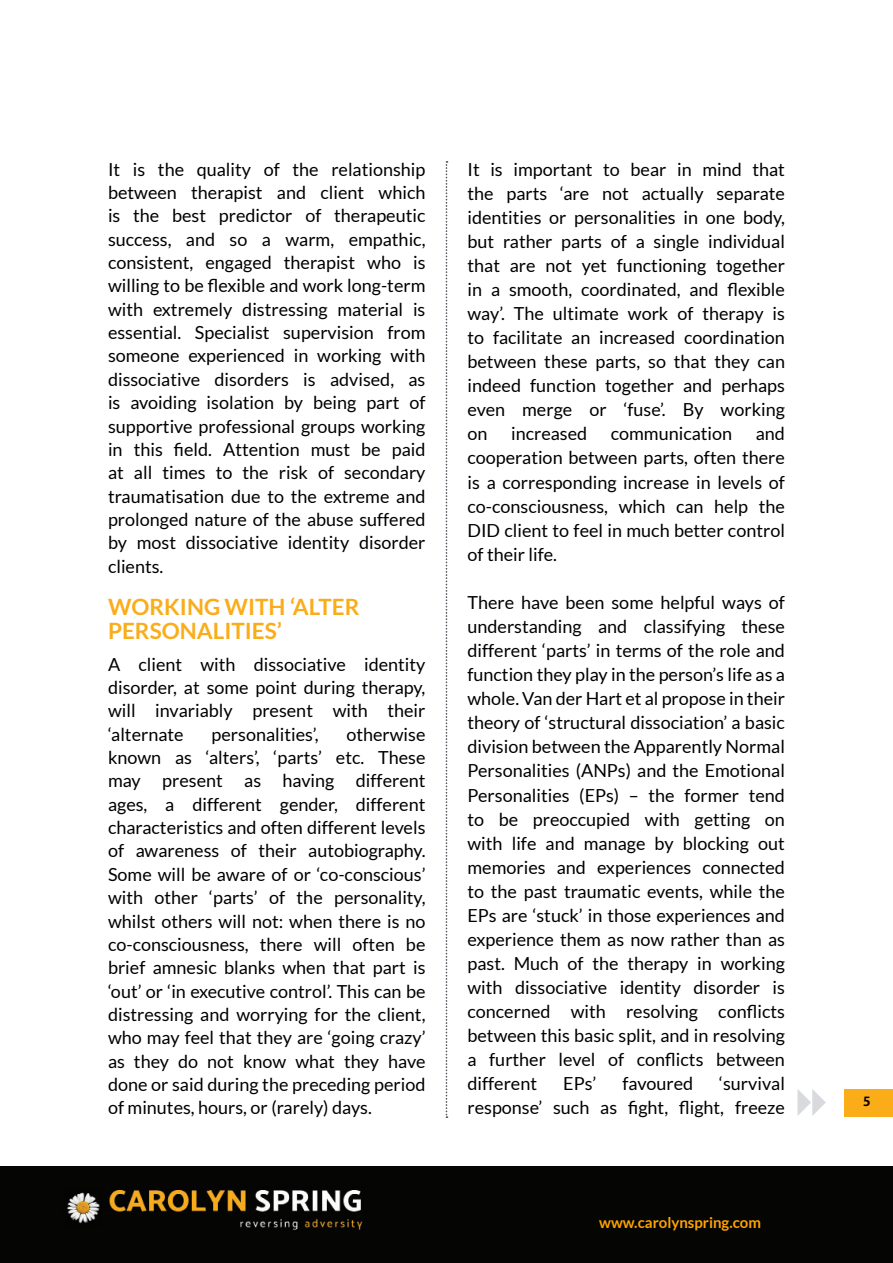
<style>
.page{position:relative;width:893px;height:1263px;background:#fff}
.page>*{position:absolute;margin:0;border:0;box-sizing:border-box;transform-origin:0 0}
.Subheadlines{font:700 22.5px/24.2px "Lato";color:#faad19}
.Body{font:18px/24px "Lato";color:#000;text-align:justify}
.t1{font:700 15px "Lato";color:#ffa300}
.t2{font:700 15px "Mukta";color:#000}
</style>
<div class="page">
<div style="left:0;top:1166px;width:893px;height:97px;background:#050504"></div>
<img style="left:67px;top:1190px;width:296px;height:40px">
<svg style="left:797px;top:1089px;width:29px;height:27px"></svg>
<div style="left:844px;top:1089px;width:49px;height:27px;background:#faad19"></div>
<svg style="left:446px;top:161px;width:1px;height:957px"></svg>
<p class="Body" style="left:108px;top:157px;width:319px;line-height:23.4px">It is the quality of the relationship between therapist and client which is the best predictor of therapeutic success, and so a warm, empathic, consistent, engaged therapist who is willing to be flexible and work long-term with extremely distressing material is essential. Specialist supervision from someone experienced in working with dissociative disorders is advised, as is avoiding isolation by being part of supportive professional groups working in this field. Attention must be paid at all times to the risk of secondary traumatisation due to the extreme and prolonged nature of the abuse suffered by most dissociative identity disorder clients.</p>
<p class="Subheadlines" style="left:108px;top:594px;width:253px">WORKING WITH ‘ALTER<br>PERSONALITIES’</p>
<p class="Body" style="left:108px;top:652px;width:319px;line-height:23.4px">A client with dissociative identity disorder, at some point during therapy, will invariably present with their ‘alternate</p>
<p class="Body" style="left:212px;top:722px;width:108px">personalities’,</p>
<p class="Body" style="left:108px;top:722px;width:319px;line-height:23.4px;text-indent:238px">otherwise known as ‘alters’, ‘parts’ etc. These may present as having different ages, a different gender, different characteristics and often different levels of awareness of their autobiography.<br>Some will be aware of or ‘co-conscious’ with other ‘parts’ of the personality, whilst others will not: when there is no co-consciousness, there will often be brief amnesic blanks when that part is ‘out’ or ‘in executive control’. This can be distressing and worrying for the client, who may feel that they are ‘going crazy’ as they do not know what they have done or said during the preceding period of minutes, hours, or (rarely) days.</p>
<p class="Body" style="left:467px;top:157px;width:319px">It is important to bear in mind that the parts ‘are not actually separate identities or personalities in one body, but rather parts of a single individual that are not yet functioning together in a smooth, coordinated, and flexible way’. The ultimate work of therapy is to facilitate an increased coordination between these parts, so that they can indeed function together and perhaps even merge or ‘fuse’. By working on</p>
<p class="Body" style="left:467px;top:422px;width:319px;text-indent:288px">and cooperation between parts, often there is a corresponding increase in levels of co-consciousness, which can help the DID client to feel in much better control of their life.</p>
<p class="Body" style="left:467px;top:590px;width:319px">There have been some helpful ways of understanding and classifying these different ‘parts’ in terms of the role and function they play in the person’s life as a whole. Van der Hart et al propose in their theory of ‘structural dissociation’ a basic division between the Apparently Normal Personalities (ANPs) and the Emotional Personalities (EPs) – the former tend to be preoccupied with getting on with life and manage by blocking out memories and experiences connected to the past traumatic events, while the EPs are ‘stuck’ in those experiences and experience them as now rather than as past. Much of the therapy in working with dissociative identity disorder is concerned with resolving conflicts between this basic split, and in resolving a further level of conflicts between different</p>
<p class="Body" style="left:511px;top:422px;width:78px">increased</p>
<p class="Body" style="left:611px;top:422px;width:123px">communication</p>
<p class="Body" style="left:467px;top:1072px;width:319px;text-align:right">‘survival<br>response’ such as fight, flight, freeze</p>
<p class="Body" style="left:563px;top:1072px;width:35px">EPs’</p>
<p class="Body" style="left:622px;top:1072px;width:72px">favoured</p>
<p class="t1" style="left:599px;top:1214px;width:163px">www.carolynspring.com</p>
<p class="t2" style="left:863px;top:1092px;width:9px">5</p>
</div>
